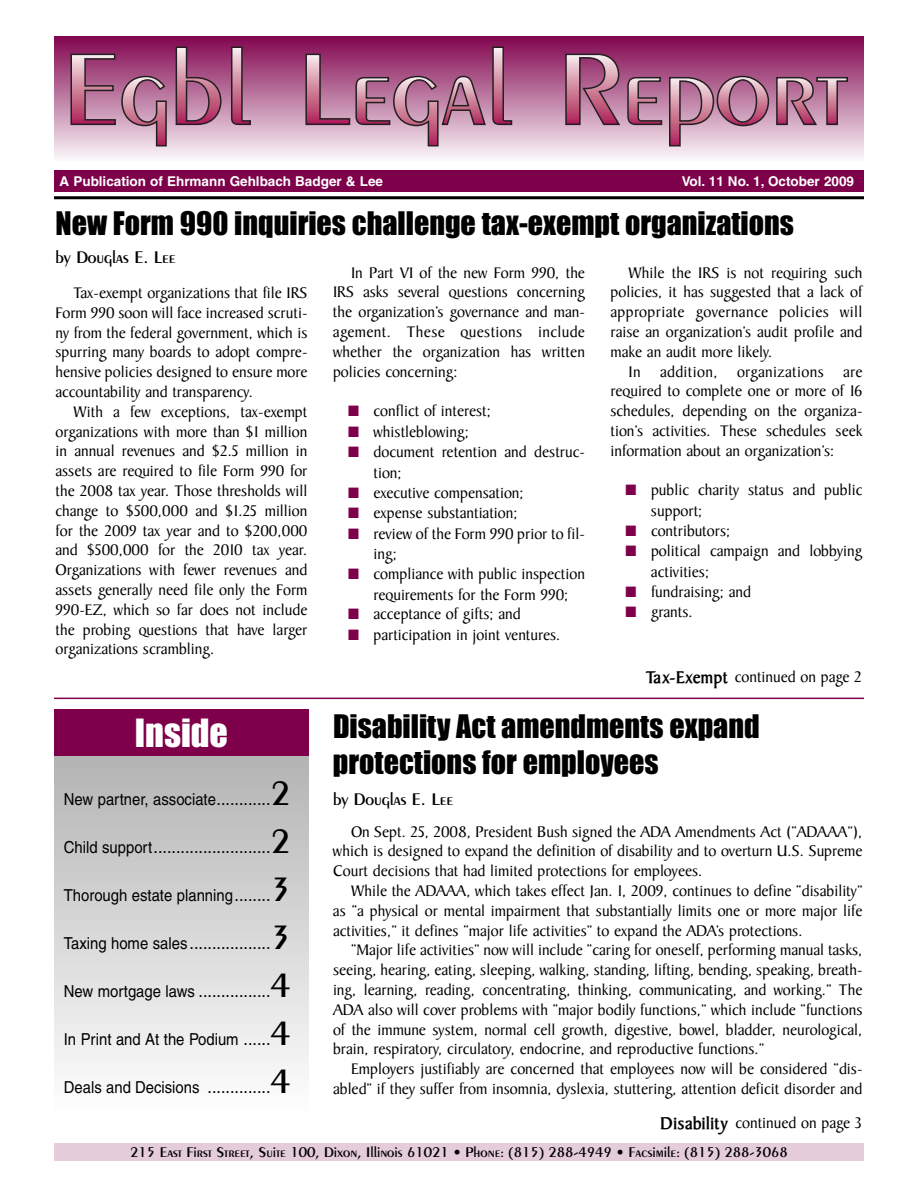
<style>
.page{position:relative;width:918px;height:1188px;background:#fff}
.page>*{position:absolute;margin:0;border:0;box-sizing:border-box;transform-origin:0 0}
.t1{font:36px "Impact";color:#fff}
.t2{font:30px/36px "Impact";color:#000}
.t3{font:18px "Helvetica";color:#000;scale:.9 1}
.t4{font:600 18px "Peignot";color:#000}
.t5{font:16.5px/19.8px "Baker Signet";color:#000;text-align:justify}
.t6{font:16.5px "Helvetica";color:#000;scale:.9 1}
.t7{font:600 15px "Peignot";color:#000}
.t8{font:700 13.5px "Helvetica";color:#fff}
.s1{color:#7e004b}
.s2{font-weight:700;font-size:18px}
.s3{font-size:18px}
.s4{font-family:"Peignot";font-weight:600;font-size:36px}
.s5{font-size:16.5px}
</style>
<div class="page">
<div style="left:54px;top:36px;width:810px;height:126px;background:linear-gradient(to bottom,#81054f,#fbf8fa)"></div>
<svg style="left:70px;top:53px;width:98px;height:93px;background:#b37897"></svg>
<svg style="left:175px;top:46px;width:47px;height:80px;background:#a35a7f"></svg>
<svg style="left:230px;top:46px;width:22px;height:80px;background:#a56483"></svg>
<svg style="left:305px;top:46px;width:208px;height:100px;background:#b17194"></svg>
<svg style="left:565px;top:53px;width:283px;height:93px;background:#b57a99"></svg>
<div style="left:54px;top:171px;width:810px;height:21px;background:#7e004b"></div>
<hr style="left:54px;top:196px;width:810px;height:3px;background:#000">
<div style="left:54px;top:1143px;width:810px;height:18px;background:#e5ccdb"></div>
<div style="left:54px;top:753px;width:255px;height:360px;background:linear-gradient(to bottom,#b3b3b3,#fefefe)"></div>
<div style="left:54px;top:710px;width:255px;height:46px;background:#7e004b"></div>
<hr style="left:54px;top:698px;width:810px;height:1px;background:#7e004b">
<p class="t8" style="left:60px;top:177px;width:325px">A Publication of Ehrmann Gehlbach Badger &amp; Lee</p>
<p class="t8" style="left:682px;top:177px;width:174px">Vol. 11 No. 1, October 2009</p>
<h2 class="t2" style="left:56px;top:207px;width:740px">New Form 990 inquiries challenge tax-exempt organizations</h2>
<p class="t4" style="left:56px;top:250px;width:122px">by Douglas E. Lee</p>
<p class="t5" style="left:55px;top:285px;width:254px;text-indent:18px">Tax-exempt organizations that file IRS Form 990 soon will face increased scruti&shy;ny from the federal government, which is spurring many boards to adopt compre&shy;hensive policies designed to ensure more accountability and transparency.</p>
<p class="t5" style="left:55px;top:403px;width:254px;text-indent:18px">With a few exceptions, tax-exempt organizations with more than $1 million in annual revenues and $2.5 million in assets are required to file Form 990 for the 2008 tax year. Those thresholds will change to $500,000 and $1.25 million for the 2009 tax year and to $200,000 and $500,000 for the 2010 tax year.<br>Organizations with fewer revenues and assets generally need file only the Form 990-EZ, which so far does not include the probing questions that have larger organizations scrambling.</p>
<p class="t5" style="left:333px;top:264px;width:254px;text-indent:18px">In Part VI of the new Form 990, the IRS asks several questions concerning the organization’s governance and man&shy;agement. These questions include whether the organization has written policies concerning:</p>
<p class="t5" style="left:348px;top:403px;width:145px"><span class="s1">■</span> conflict of interest;</p>
<p class="t5" style="left:348px;top:423px;width:123px"><span class="s1">■</span> whistleblowing;</p>
<p class="t5" style="left:374px;top:444px;width:213px;line-height:20.5px;text-indent:-26px"><span class="s1">■</span> document retention and destruc&shy;tion;</p>
<p class="t5" style="left:348px;top:484px;width:177px"><span class="s1">■</span> executive compensation;</p>
<p class="t5" style="left:348px;top:505px;width:171px"><span class="s1">■</span> expense substantiation;</p>
<p class="t5" style="left:374px;top:525px;width:213px;line-height:20.5px;text-indent:-26px"><span class="s1">■</span> review of the Form 990 prior to fil&shy;ing;</p>
<p class="t5" style="left:348px;top:565px;width:239px;line-height:20.5px;text-align:center"><span class="s1">■</span> compliance with public inspection requirements for the Form 990;</p>
<p class="t5" style="left:348px;top:606px;width:174px"><span class="s1">■</span> acceptance of gifts; and</p>
<p class="t5" style="left:348px;top:627px;width:214px"><span class="s1">■</span> participation in joint ventures.</p>
<p class="t5" style="left:610px;top:264px;width:254px;text-indent:18px">While the IRS is not requiring such policies, it has suggested that a lack of appropriate governance policies will raise an organization’s audit profile and make an audit more likely.</p>
<p class="t5" style="left:610px;top:363px;width:254px;text-indent:18px">In addition, organizations are required to complete one or more of 16 schedules, depending on the organiza&shy;tion’s activities. These schedules seek information about an organization’s:</p>
<p class="t5" style="left:651px;top:482px;width:213px;line-height:20.5px;text-indent:-25px"><span class="s1">■</span> public charity status and public support;</p>
<p class="t5" style="left:626px;top:522px;width:106px"><span class="s1">■</span> contributors;</p>
<p class="t5" style="left:651px;top:543px;width:213px;line-height:20.5px;text-indent:-25px"><span class="s1">■</span> political campaign and lobbying activities;</p>
<p class="t5" style="left:626px;top:583px;width:127px"><span class="s1">■</span> fundraising; and</p>
<p class="t5" style="left:626px;top:604px;width:69px"><span class="s1">■</span> grants.</p>
<p class="t5" style="left:646px;top:669px;width:217px"><span class="s2">Tax-Exempt</span> continued on page 2</p>
<h1 class="t1" style="left:135px;top:713px;width:95px">Inside</h1>
<h2 class="t2" style="left:333px;top:709px;width:428px">Disability Act amendments expand protections for employees</h2>
<p class="t4" style="left:333px;top:793px;width:122px">by Douglas E. Lee</p>
<p class="t5" style="left:333px;top:823px;width:531px;text-indent:18px">On Sept. 25, 2008, President Bush signed the ADA Amendments Act (“ADAAA”), which is designed to expand the definition of disability and to overturn U.S. Supreme Court decisions that had limited protections for employees.</p>
<p class="t5" style="left:333px;top:883px;width:531px;text-indent:18px">While the ADAAA, which takes effect Jan. 1, 2009, continues to define “disability” as “a physical or mental impairment that substantially limits one or more major life activities,” it defines “major life activities” to expand the ADA’s protections.</p>
<p class="t5" style="left:333px;top:942px;width:531px;text-indent:18px">“Major life activities” now will include “caring for oneself, performing manual tasks, seeing, hearing, eating, sleeping, walking, standing, lifting, bending, speaking, breath&shy;ing, learning, reading, concentrating, thinking, communicating, and working.” The ADA also will cover problems with “major bodily functions,” which include “functions of the immune system, normal cell growth, digestive, bowel, bladder, neurological, brain, respiratory, circulatory, endocrine, and reproductive functions.”</p>
<p class="t5" style="left:333px;top:1061px;width:531px;text-align:right">Employers justifiably are concerned that employees now will be considered “dis&shy;abled” if they suffer from insomnia, dyslexia, stuttering, attention deficit disorder and</p>
<p class="t5" style="left:661px;top:1115px;width:202px"><span class="s2">Disability</span> continued on page 3</p>
<p class="t6" style="left:64px;top:793px;width:253px">New partner, associate<span class="s3">............</span><span class="s4">2</span></p>
<p class="t3" style="left:64px;top:840px;width:253px"><span class="s5">Child support</span>..........................<span class="s4">2</span></p>
<p class="t6" style="left:64px;top:889px;width:253px">Thorough estate planning<span class="s3">........</span><span class="s4">3</span></p>
<p class="t3" style="left:64px;top:936px;width:253px"><span class="s5">Taxing home sales</span> ..................<span class="s4">3</span></p>
<p class="t3" style="left:64px;top:984px;width:253px"><span class="s5">New mortgage laws</span> ................<span class="s4">4</span></p>
<p class="t6" style="left:64px;top:1033px;width:253px">In Print and At the Podium <span class="s3">......</span><span class="s4">4</span></p>
<p class="t6" style="left:64px;top:1081px;width:253px">Deals and Decisions <span class="s3">..............</span><span class="s4">4</span></p>
<p class="t7" style="left:130px;top:1146px;width:659px">215 East First Street, Suite 100, Dixon, Illinois 61021 • Phone: (815) 288-4949 • Facsimile: (815) 288-3068</p>
</div>
